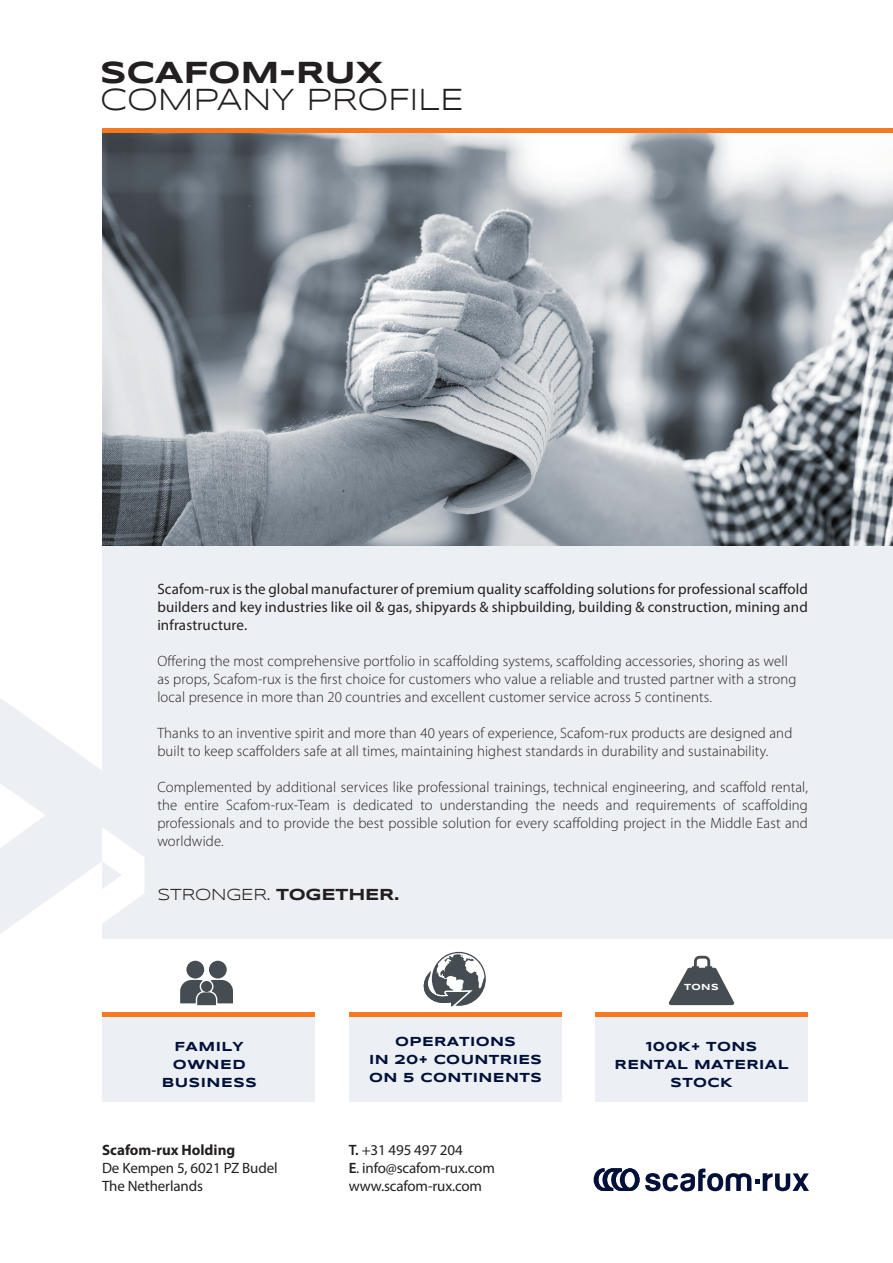
<style>
.page{position:relative;width:893px;height:1263px;background:#fff}
.page>*{position:absolute;margin:0;border:0;box-sizing:border-box;transform-origin:0 0}
.t1{font:31.5px "Syncopate";letter-spacing:-.01em;color:#231f20}
.t2{font:700 31.5px "Syncopate";letter-spacing:-.01em;color:#231f20}
.t3{font:16.5px "Syncopate";letter-spacing:-.01em;color:#231f20}
.t4{font:300 15px/18px "Myriad Pro";letter-spacing:.01em;color:#231f20;text-align:justify}
.t5{font:15px "Myriad Pro";letter-spacing:.01em;color:#231f20}
.t6{font:15px "Myriad Pro";letter-spacing:-.01em;color:#231f20}
.t7{font:700 15px "Myriad Pro";color:#231f20}
.Small_HEADING_above_page{font:700 13.5px "Syncopate";letter-spacing:.03em;color:#001039}
.Small_HEADING_above_page-2{font:700 9.15px "Syncopate";color:#fff}
.s1{font-weight:700}
.s2{font-weight:600}
</style>
<div class="page">
<img style="left:102px;top:133px;width:791px;height:413px">
<div style="left:102px;top:546px;width:791px;height:392px;background:#eceff3"></div>
<div style="left:102px;top:1012px;width:213px;height:90px;background:#eceff3"></div>
<div style="left:102px;top:1012px;width:213px;height:5px;background:#f47921"></div>
<div style="left:595px;top:1012px;width:213px;height:90px;background:#eceff3"></div>
<div style="left:595px;top:1012px;width:213px;height:5px;background:#f47921"></div>
<div style="left:349px;top:1012px;width:212px;height:90px;background:#eceff3"></div>
<div style="left:349px;top:1012px;width:212px;height:5px;background:#f47921"></div>
<div style="left:102px;top:128px;width:791px;height:5px;background:#f47921"></div>
<div style="left:186px;top:961px;width:18px;height:17px;background:#454c52;border-radius:50%"></div>
<div style="left:209px;top:961px;width:18px;height:17px;background:#454c52;border-radius:50%"></div>
<svg style="left:180px;top:980px;width:53px;height:25px"></svg>
<svg style="left:423px;top:951px;width:63px;height:56px"></svg>
<svg style="left:668px;top:956px;width:67px;height:49px"></svg>
<svg style="left:594px;top:1168px;width:45px;height:23px"></svg>
<svg style="left:645px;top:1168px;width:164px;height:23px"></svg>
<svg style="left:0;top:698px;width:144px;height:241px"></svg>
<p class="t2" style="left:100px;top:53px;width:285px">SCAFOM-RUX</p>
<p class="t1" style="left:100px;top:82px;width:365px">COMPANY PROFILE</p>
<p class="t5" style="left:157px;top:580px;width:652px">Scafom-rux is the global manufacturer of premium quality scaffolding solutions for professional scaffold</p>
<p class="t5" style="left:157px;top:598px;width:652px">builders and key industries like oil &amp; gas, shipyards &amp; shipbuilding, building &amp; construction, mining and</p>
<p class="t5" style="left:157px;top:616px;width:91px">infrastructure.</p>
<p class="t4" style="left:157px;top:652px;width:632px">Offering the most comprehensive portfolio in scaffolding systems, scaffolding accessories, shoring as well</p>
<p class="t4" style="left:157px;top:670px;width:641px">as props, Scafom-rux is the first choice for customers who value a reliable and trusted partner with a strong</p>
<p class="t4" style="left:157px;top:688px;width:556px">local presence in more than 20 countries and excellent customer service across 5 continents.</p>
<p class="t4" style="left:157px;top:724px;width:636px">Thanks to an inventive spirit and more than 40 years of experience, Scafom-rux products are designed and</p>
<p class="t4" style="left:157px;top:742px;width:613px">built to keep scaffolders safe at all times, maintaining highest standards in durability and sustainability.</p>
<p class="t4" style="left:157px;top:778px;width:652px">Complemented by additional services like professional trainings, technical engineering, and scaffold rental, the entire Scafom-rux-Team is dedicated to understanding the needs and requirements of scaffolding professionals and to provide the best possible solution for every scaffolding project in the Middle East and worldwide.</p>
<p class="t3" style="left:157px;top:885px;width:243px">STRONGER. <span class="s1">TOGETHER.</span></p>
<p class="Small_HEADING_above_page" style="left:175px;top:1038px;width:71px">FAMILY</p>
<p class="Small_HEADING_above_page" style="left:173px;top:1056px;width:74px">OWNED</p>
<p class="Small_HEADING_above_page" style="left:162px;top:1074px;width:96px">BUSINESS</p>
<p class="t7" style="left:102px;top:1140px;width:135px">Scafom-rux Holding</p>
<p class="t6" style="left:102px;top:1158px;width:177px">De Kempen 5, 6021 PZ Budel</p>
<p class="t6" style="left:102px;top:1176px;width:102px">The Netherlands</p>
<p class="Small_HEADING_above_page" style="left:395px;top:1033px;width:122px">OPERATIONS</p>
<p class="Small_HEADING_above_page" style="left:369px;top:1051px;width:174px">IN 20+ COUNTRIES</p>
<p class="Small_HEADING_above_page" style="left:369px;top:1069px;width:174px">ON 5 CONTINENTS</p>
<p class="t6" style="left:349px;top:1141px;width:116px"><span class="s2">T.</span> +31 495 497 204</p>
<p class="t6" style="left:349px;top:1159px;width:148px"><span class="s2">E</span>. info@scafom-rux.com</p>
<p class="t6" style="left:349px;top:1177px;width:135px">www.scafom-rux.com</p>
<p class="Small_HEADING_above_page-2" style="left:684px;top:981px;width:36px">TONS</p>
<p class="Small_HEADING_above_page" style="left:646px;top:1038px;width:113px">100K+ TONS</p>
<p class="Small_HEADING_above_page" style="left:615px;top:1056px;width:176px">RENTAL MATERIAL</p>
<p class="Small_HEADING_above_page" style="left:670px;top:1074px;width:64px">STOCK</p>
</div>
